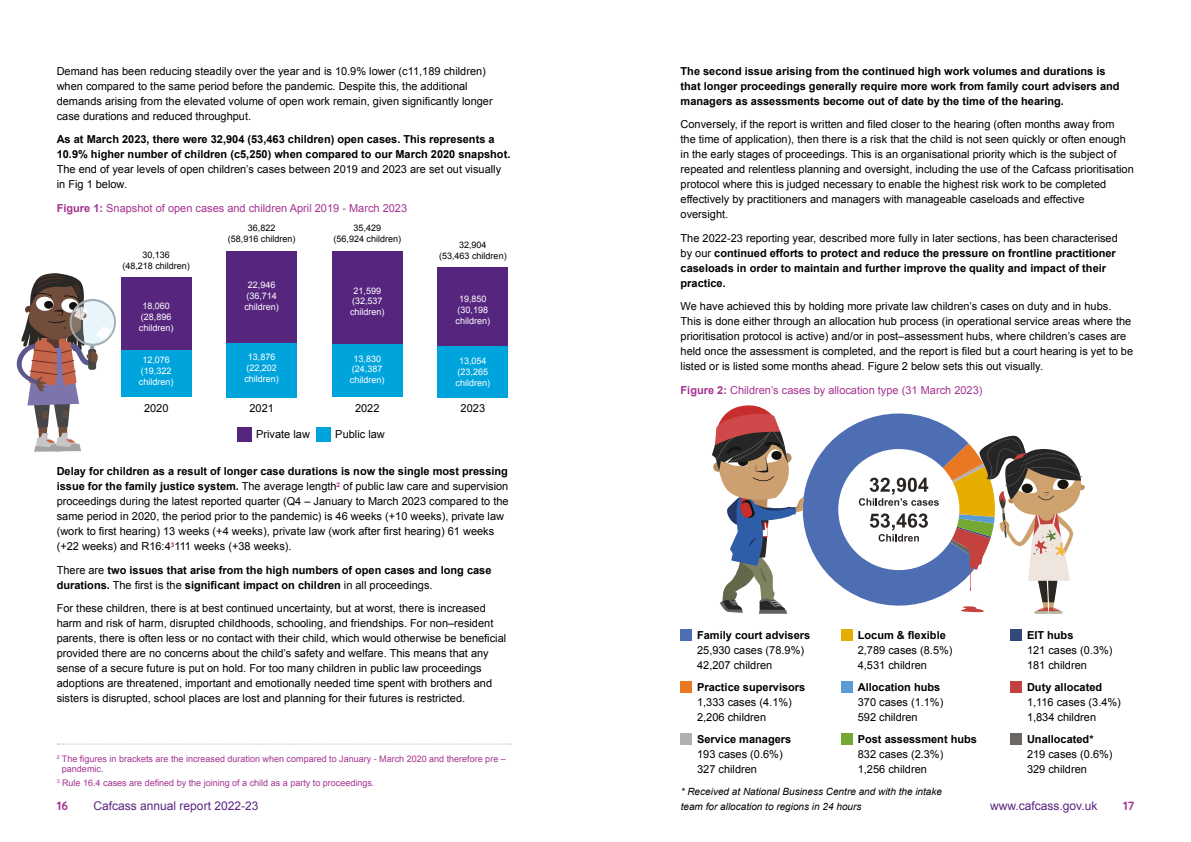
<style>
.page{position:relative;width:1191px;height:842px;background:#fff}
.page>*{position:absolute;margin:0;border:0;box-sizing:border-box;transform-origin:0 0}
.t1{font:12px "Arial";color:#5c2483}
.t2{font:700 12px "Quicksand";color:#a63391}
.t3{font:11px/15px "Arial";color:#000}
.t4{font:700 11px/15px "Arial";color:#000}
.t5{font:11px "Arial";color:#a63391}
.t6{font:italic 10px/15px "Arial";color:#000}
.t7{font:9px/10.8px "Arial";color:#fff;text-align:center}
.t8{font:9px/10.8px "Arial";color:#a63391}
.t9{font:9px/10.8px "Arial";color:#000;text-align:center}
.s1{font-weight:700}
.s2{font-weight:400}
</style>
<div class="page">
<div style="left:237px;top:427px;width:15px;height:15px;background:#56257e"></div>
<div style="left:316px;top:427px;width:15px;height:15px;background:#00a4dd"></div>
<div style="left:121px;top:350px;width:70px;height:47px;background:#00a4dd"></div>
<div style="left:226px;top:342px;width:71px;height:55px;background:#00a4dd"></div>
<div style="left:332px;top:344px;width:70px;height:53px;background:#00a4dd"></div>
<div style="left:438px;top:346px;width:70px;height:51px;background:#00a4dd"></div>
<div style="left:121px;top:277px;width:70px;height:73px;background:#56257e"></div>
<div style="left:226px;top:251px;width:71px;height:91px;background:#56257e"></div>
<div style="left:332px;top:251px;width:70px;height:93px;background:#56257e"></div>
<div style="left:438px;top:267px;width:70px;height:79px;background:#56257e"></div>
<svg style="left:57px;top:743px;width:454px;height:1px"></svg>
<div style="left:680px;top:629px;width:12px;height:12px;background:#4e6eb4"></div>
<div style="left:680px;top:681px;width:12px;height:12px;background:#ea7822"></div>
<div style="left:680px;top:733px;width:12px;height:12px;background:#b2aead"></div>
<div style="left:841px;top:629px;width:12px;height:12px;background:#e4ad00"></div>
<div style="left:841px;top:681px;width:12px;height:12px;background:#5b9bd5"></div>
<div style="left:841px;top:733px;width:12px;height:12px;background:#73a932"></div>
<div style="left:1010px;top:629px;width:12px;height:12px;background:#34487c"></div>
<div style="left:1010px;top:681px;width:12px;height:12px;background:#c3423e"></div>
<div style="left:1010px;top:733px;width:12px;height:12px;background:#696664"></div>
<svg style="left:16px;top:273px;width:100px;height:179px"></svg>
<svg style="left:808px;top:413px;width:172px;height:200px;fill:#4e6eb4"></svg>
<hr style="left:1034px;top:611px;width:14px;height:3px;background:#b3b19c">
<hr style="left:1048px;top:611px;width:14px;height:3px;background:#b3b19c">
<svg style="left:859px;top:434px;width:226px;height:178px"></svg>
<svg style="left:712px;top:405px;width:96px;height:209px"></svg>
<p class="t3" style="left:57px;top:63px;width:437px">Demand has been reducing steadily over the year and is 10.9% lower (c11,189 children) when compared to the same period before the pandemic. Despite this, the additional demands arising from the elevated volume of open work remain, given significantly longer case durations and reduced throughput.</p>
<p class="t4" style="left:57px;top:132px;width:455px">As at March 2023, there were 32,904 (53,463 children) open cases. This represents a<br>10.9% higher number of children (c5,250) when compared to our March 2020 snapshot.</p>
<p class="t3" style="left:57px;top:162px;width:446px">The end of year levels of open children’s cases between 2019 and 2023 are set out visually in Fig 1 below.</p>
<p class="t5" style="left:57px;top:201px;width:352px"><span class="s1">Figure 1:</span> Snapshot of open cases and children April 2019 - March 2023</p>
<p class="t9" style="left:228px;top:223px;width:69px">36,822<br>(58,916 children)</p>
<p class="t9" style="left:333px;top:223px;width:69px">35,429<br>(56,924 children)</p>
<p class="t9" style="left:439px;top:240px;width:69px">32,904<br>(53,463 children)</p>
<p class="t9" style="left:122px;top:249px;width:69px">30,136<br>(48,218 children)</p>
<p class="t7" style="left:139px;top:301px;width:36px">18,060 (28,896 children)</p>
<p class="t7" style="left:139px;top:354px;width:36px">12,076 (19,322 children)</p>
<p class="t7" style="left:244px;top:352px;width:36px">13,876 (22,202 children)</p>
<p class="t7" style="left:244px;top:279px;width:36px">22,946 (36,714 children)</p>
<p class="t7" style="left:350px;top:285px;width:36px">21,599 (32,537 children)</p>
<p class="t7" style="left:455px;top:294px;width:36px">19,850 (30,198 children)</p>
<p class="t7" style="left:455px;top:356px;width:36px">13,054 (23,265 children)</p>
<p class="t7" style="left:350px;top:353px;width:36px">13,830 (24,387 children)</p>
<p class="t3" style="left:144px;top:401px;width:26px">2020</p>
<p class="t3" style="left:249px;top:401px;width:26px">2021</p>
<p class="t3" style="left:355px;top:401px;width:26px">2022</p>
<p class="t3" style="left:460px;top:401px;width:26px">2023</p>
<p class="t3" style="left:256px;top:427px;width:55px">Private law</p>
<p class="t3" style="left:335px;top:427px;width:51px">Public law</p>
<p class="t4" style="left:680px;top:64px;width:440px">The second issue arising from the continued high work volumes and durations is that longer proceedings generally require more work from family court advisers and managers as assessments become out of date by the time of the hearing.</p>
<p class="t3" style="left:680px;top:117px;width:455px">Conversely, if the report is written and filed closer to the hearing (often months away from<br>the time of application), then there is a risk that the child is not seen quickly or often enough in the early stages of proceedings. This is an organisational priority which is the subject of repeated and relentless planning and oversight, including the use of the Cafcass prioritisation protocol where this is judged necessary to enable the highest risk work to be completed effectively by practitioners and managers with manageable caseloads and effective oversight.</p>
<p class="t4" style="left:680px;top:231px;width:439px"><span class="s2">The 2022-23 reporting year, described more fully in later sections, has been characterised by our</span> continued efforts to protect and reduce the pressure on frontline practitioner caseloads in order to maintain and further improve the quality and impact of their practice.</p>
<p class="t3" style="left:680px;top:299px;width:454px">We have achieved this by holding more private law children’s cases on duty and in hubs.<br>This is done either through an allocation hub process (in operational service areas where the prioritisation protocol is active) and/or in post–assessment hubs, where children’s cases are held once the assessment is completed, and the report is filed but a court hearing is yet to be listed or is listed some months ahead. Figure 2 below sets this out visually.</p>
<p class="t5" style="left:680px;top:383px;width:303px"><span class="s1">Figure 2:</span> Children’s cases by allocation type (31 March 2023)</p>
<p class="t3" style="left:57px;top:464px;width:453px"><span class="s1">Delay for children as a result of longer case durations is now the single most pressing issue for the family justice system.</span> The average length<sup>2</sup> of public law care and supervision proceedings during the latest reported quarter (Q4 – January to March 2023 compared to the same period in 2020, the period prior to the pandemic) is 46 weeks (+10 weeks), private law (work to first hearing) 13 weeks (+4 weeks), private law (work after first hearing) 61 weeks (+22 weeks) and R16:4<sup>3</sup>111 weeks (+38 weeks).</p>
<p class="t4" style="left:57px;top:563px;width:436px"><span class="s2">There are</span> two issues that arise from the high numbers of open cases and long case durations. <span class="s2">The first is the</span> significant impact on children <span class="s2">in all proceedings.</span></p>
<p class="t3" style="left:57px;top:601px;width:451px">For these children, there is at best continued uncertainty, but at worst, there is increased harm and risk of harm, disrupted childhoods, schooling, and friendships. For non–resident parents, there is often less or no contact with their child, which would otherwise be beneficial provided there are no concerns about the child’s safety and welfare. This means that any sense of a secure future is put on hold. For too many children in public law proceedings adoptions are threatened, important and emotionally needed time spent with brothers and sisters is disrupted, school places are lost and planning for their futures is restricted.</p>
<p class="t4" style="left:857px;top:627px;width:90px">Locum &amp; flexible</p>
<p class="t3" style="left:857px;top:642px;width:96px">2,789 cases (8.5%)<br>4,531 children</p>
<p class="t4" style="left:857px;top:679px;width:84px">Allocation hubs</p>
<p class="t3" style="left:857px;top:694px;width:87px">370 cases (1.1%)<br>592 children</p>
<p class="t4" style="left:857px;top:732px;width:121px">Post assessment hubs</p>
<p class="t3" style="left:857px;top:746px;width:87px">832 cases (2.3%)<br>1,256 children</p>
<p class="t4" style="left:697px;top:627px;width:115px">Family court advisers</p>
<p class="t3" style="left:697px;top:642px;width:108px">25,930 cases (78.9%)<br>42,207 children</p>
<p class="t4" style="left:697px;top:679px;width:110px">Practice supervisors</p>
<p class="t3" style="left:697px;top:694px;width:96px">1,333 cases (4.1%)<br>2,206 children</p>
<p class="t4" style="left:697px;top:732px;width:96px">Service managers</p>
<p class="t3" style="left:697px;top:746px;width:87px">193 cases (0.6%)<br>327 children</p>
<p class="t4" style="left:1027px;top:627px;width:48px">EIT hubs</p>
<p class="t3" style="left:1027px;top:642px;width:87px">121 cases (0.3%)<br>181 children</p>
<p class="t4" style="left:1027px;top:679px;width:77px">Duty allocated</p>
<p class="t3" style="left:1027px;top:694px;width:95px">1,116 cases (3.4%)<br>1,834 children</p>
<p class="t4" style="left:1027px;top:732px;width:68px">Unallocated*</p>
<p class="t3" style="left:1027px;top:746px;width:87px">219 cases (0.6%)<br>329 children</p>
<p class="t8" style="left:62px;top:753px;width:445px;text-indent:-5px"><sup>2</sup> The figures in brackets are the increased duration when compared to January - March 2020 and therefore pre – pandemic.</p>
<p class="t8" style="left:57px;top:777px;width:319px"><sup>3</sup> Rule 16.4 cases are defined by the joining of a child as a party to proceedings.</p>
<p class="t6" style="left:681px;top:784px;width:263px">* Received at National Business Centre and with the intake team for allocation to regions in 24 hours</p>
<p class="t2" style="left:57px;top:796px;width:13px">16</p>
<p class="t1" style="left:94px;top:797px;width:166px">Cafcass annual report 2022-23</p>
<p class="t1" style="left:990px;top:797px;width:109px">www.cafcass.gov.uk</p>
<p class="t2" style="left:1123px;top:796px;width:13px">17</p>
</div>
